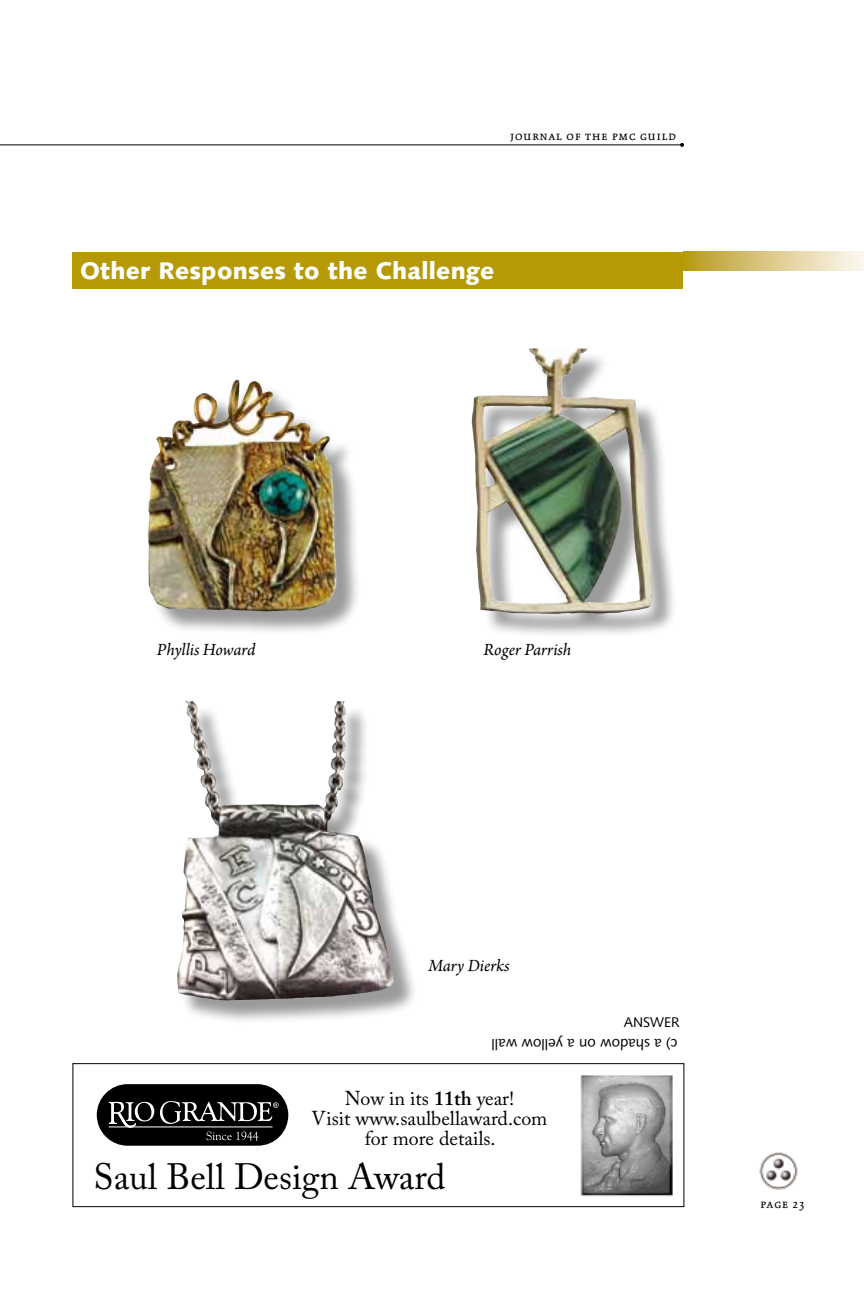
<style>
.page{position:relative;width:864px;height:1296px;background:#fff}
.page>*{position:absolute;margin:0;border:0;box-sizing:border-box;transform-origin:0 0}
.t1{font:36.4px "Adobe Caslon Pro";color:#000}
.t2{font:900 24px "Syntax LT Std";letter-spacing:.01em;color:#fff}
.t3{font:20px/20px "Adobe Caslon Pro";color:#000;text-align:center}
.t4{font:italic 18px "Arno Pro";letter-spacing:-.005em;color:#000}
.t5{font:15px "Syntax LT Std";color:#000}
.t6{font:14px "Kinesis Std";letter-spacing:.075em;color:#000}
.t7{font:14px "Syntax LT Std";color:#000}
.s1{font-weight:600}
</style>
<div class="page">
<hr style="left:0;top:144px;width:682px;height:1px;background:#000">
<svg style="left:680px;top:143px;width:4px;height:4px"></svg>
<img style="left:760px;top:1152px;width:38px;height:38px">
<div style="left:72px;top:252px;width:612px;height:36px;background:#b69a05"></div>
<div style="left:72px;top:1063px;width:612px;height:144px;border:1px solid #000"></div>
<div style="left:97px;top:1084px;width:191px;height:62px;background:#000;border-radius:31px"></div>
<hr style="left:109px;top:1127px;width:163px;height:1px;background:#fff">
<svg style="left:160px;top:1101px;width:119px;height:23px"></svg>
<svg style="left:206px;top:1132px;width:52px;height:9px"></svg>
<svg style="left:109px;top:1102px;width:45px;height:26px"></svg>
<img style="left:580px;top:1075px;width:93px;height:122px">
<div style="left:684px;top:252px;width:180px;height:36px;background:linear-gradient(to right,#b99b1d,#fef9f7)"></div>
<div style="left:684px;top:272px;width:180px;height:36px;background:#fff"></div>
<div style="left:151px;top:384px;width:210px;height:253px;background:#000;opacity:.4"></div>
<img style="left:148px;top:380px;width:188px;height:232px">
<div style="left:475px;top:351px;width:203px;height:288px;background:#000;opacity:.4"></div>
<img style="left:472px;top:348px;width:181px;height:266px">
<div style="left:181px;top:705px;width:237px;height:320px;background:#000;opacity:.4"></div>
<img style="left:185px;top:701px;width:152px;height:107px">
<p class="t6" style="left:511px;top:128px;width:167px">journal of the pmc guild</p>
<p class="t2" style="left:80px;top:256px;width:416px">Other Responses to the Challenge</p>
<p class="t4" style="left:157px;top:639px;width:100px">Phyllis Howard</p>
<p class="t4" style="left:484px;top:639px;width:89px">Roger Parrish</p>
<p class="t4" style="left:428px;top:955px;width:83px">Mary Dierks</p>
<p class="t7" style="left:624px;top:1014px;width:57px">ANSWER</p>
<p class="t5" style="left:678px;top:1053px;width:187px;rotate:-180deg">c) a shadow on a yellow wall</p>
<p class="t3" style="left:312px;top:1088px;width:237px">Now in its <span class="s1">11th</span> year!<br>Visit www.saulbellaward.com for more details.</p>
<h1 class="t1" style="left:93px;top:1156px;width:354px">Saul Bell Design Award</h1>
<p class="t6" style="left:761px;top:1195px;width:45px">page 23</p>
</div>
